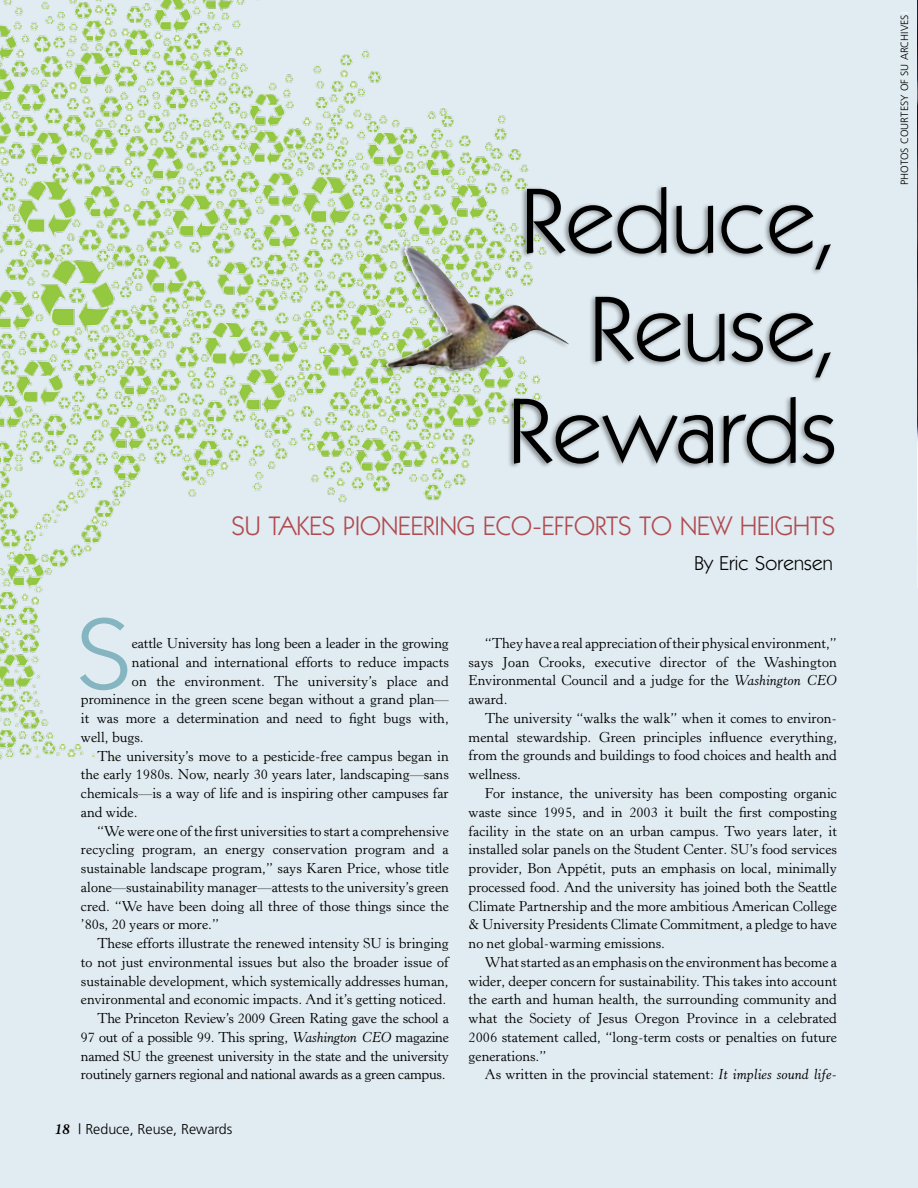
<style>
.page{position:relative;width:918px;height:1188px;background:#e1ecf2}
.page>*{position:absolute;margin:0;border:0;box-sizing:border-box;transform-origin:0 0}
.t1{font:93px/105px "Kabel IT Cby BT";letter-spacing:.01em;color:#000;text-align:right;scale:1.1 1}
.t2{font:27px "Kabel IT Cby BT";color:#b04c51}
.t3{font:20.25px "Kabel IT Cby BT";letter-spacing:.01em;color:#000}
.t4{font:14.25px/18.8px "Horley Old Style";color:#000;text-align:justify}
.t5{font:14.25px "Horley Old Style";letter-spacing:-.02em;color:#000}
.t6{font:300 14.25px "Frutiger";color:#000}
.t7{font:300 10.5px "Frutiger";color:#000}
.s1{font-style:italic}
.s2{font-family:"Horley Old Style";font-weight:700;font-style:italic;font-size:15px}
.s3{color:#fff}
</style>
<div class="page">
<img style="left:917px;top:0;width:1px;height:540px">
<img style="left:0;top:0;width:529px;height:760px">
<div style="left:507px;top:184px;width:411px;height:341px;background:#000;opacity:.4"></div>
<svg style="left:80px;top:618px;width:47px;height:72px"></svg>
<div style="left:380px;top:245px;width:302px;height:291px;background:#000;opacity:.3"></div>
<img style="left:386px;top:248px;width:183px;height:122px">
<h1 class="t1" style="left:508px;top:166px;width:300px">Reduce,<br>Reuse,<br>Rewards</h1>
<h2 class="t2" style="left:231px;top:509px;width:602px">SU takes pioneering eco-efforts to new heights</h2>
<h3 class="t3" style="left:694px;top:551px;width:140px">By Eric Sorensen</h3>
<p class="t4" style="left:132px;top:634px;width:318px">eattle University has long been a leader in the growing</p>
<p class="t4" style="left:132px;top:653px;width:318px">national and international efforts to reduce impacts</p>
<p class="t4" style="left:132px;top:672px;width:318px">on the environment. The university’s place and</p>
<p class="t4" style="left:81px;top:690px;width:369px">prominence in the green scene began without a grand plan—</p>
<p class="t4" style="left:81px;top:709px;width:369px">it was more a determination and need to fight bugs with,</p>
<p class="t4" style="left:81px;top:728px;width:64px">well, bugs.</p>
<p class="t4" style="left:97px;top:747px;width:353px">The university’s move to a pesticide-free campus began in</p>
<p class="t4" style="left:81px;top:765px;width:369px">the early 1980s. Now, nearly 30 years later, landscaping—sans</p>
<p class="t4" style="left:81px;top:784px;width:369px">chemicals—is a way of life and is inspiring other campuses far</p>
<p class="t4" style="left:81px;top:803px;width:58px">and wide.</p>
<p class="t4" style="left:97px;top:822px;width:353px">“We were one of the first universities to start a comprehensive</p>
<p class="t4" style="left:81px;top:840px;width:369px">recycling program, an energy conservation program and a</p>
<p class="t4" style="left:81px;top:859px;width:369px">sustainable landscape program,” says Karen Price, whose title</p>
<p class="t4" style="left:81px;top:878px;width:369px">alone—sustainability manager—attests to the university’s green</p>
<p class="t4" style="left:81px;top:897px;width:369px">cred. “We have been doing all three of those things since the</p>
<p class="t4" style="left:81px;top:915px;width:140px">’80s, 20 years or more.”</p>
<p class="t4" style="left:97px;top:934px;width:353px">These efforts illustrate the renewed intensity SU is bringing</p>
<p class="t4" style="left:81px;top:953px;width:369px">to not just environmental issues but also the broader issue of</p>
<p class="t4" style="left:81px;top:972px;width:369px">sustainable development, which systemically addresses human,</p>
<p class="t4" style="left:81px;top:990px;width:367px">environmental and economic impacts. And it’s getting noticed.</p>
<p class="t5" style="left:97px;top:1010px;width:353px">The Princeton Review’s 2009 Green Rating gave the school a</p>
<p class="t5" style="left:81px;top:1029px;width:369px">97 out of a possible 99. This spring, <span class="s1">Washington CEO</span> magazine</p>
<p class="t5" style="left:81px;top:1047px;width:369px">named SU the greenest university in the state and the university</p>
<p class="t5" style="left:81px;top:1066px;width:366px">routinely garners regional and national awards as a green campus.</p>
<p class="t6" style="left:54px;top:1121px;width:180px"><span class="s2">18</span> | Reduce, Reuse, Rewards</p>
<p class="t4" style="left:469px;top:634px;width:370px;text-indent:16px">“They have a real appreciation of their physical environment,” says Joan Crooks, executive director of the Washington Environmental Council and a judge for the <span class="s1">Washington CEO </span>award.</p>
<p class="t4" style="left:469px;top:709px;width:370px;text-indent:16px">The university “walks the walk” when it comes to environ&shy;mental stewardship. Green principles influence everything, from the grounds and buildings to food choices and health and wellness.</p>
<p class="t4" style="left:469px;top:784px;width:370px;text-indent:16px">For instance, the university has been composting organic waste since 1995, and in 2003 it built the first composting facility in the state on an urban campus. Two years later, it installed solar panels on the Student Center. SU’s food services provider, Bon Appétit, puts an emphasis on local, minimally processed food. And the university has joined both the Seattle Climate Partnership and the more ambitious American College &amp; University Presidents Climate Commitment, a pledge to have no net global-warming emissions.</p>
<p class="t4" style="left:469px;top:953px;width:370px;text-indent:16px">What started as an emphasis on the environment has become a wider, deeper concern for sustainability. This takes into account the earth and human health, the surrounding community and what the Society of Jesus Oregon Province in a celebrated 2006 statement called, “long-term costs or penalties on future generations.”</p>
<p class="t4" style="left:485px;top:1065px;width:354px">As written in the provincial statement: <span class="s1">It implies sound life-</span></p>
<p class="t7" style="left:899px;top:185px;width:175px;rotate:-90deg">PHOTOS COURTESY OF SU ARCHIVES<span class="s3">I</span></p>
</div>
